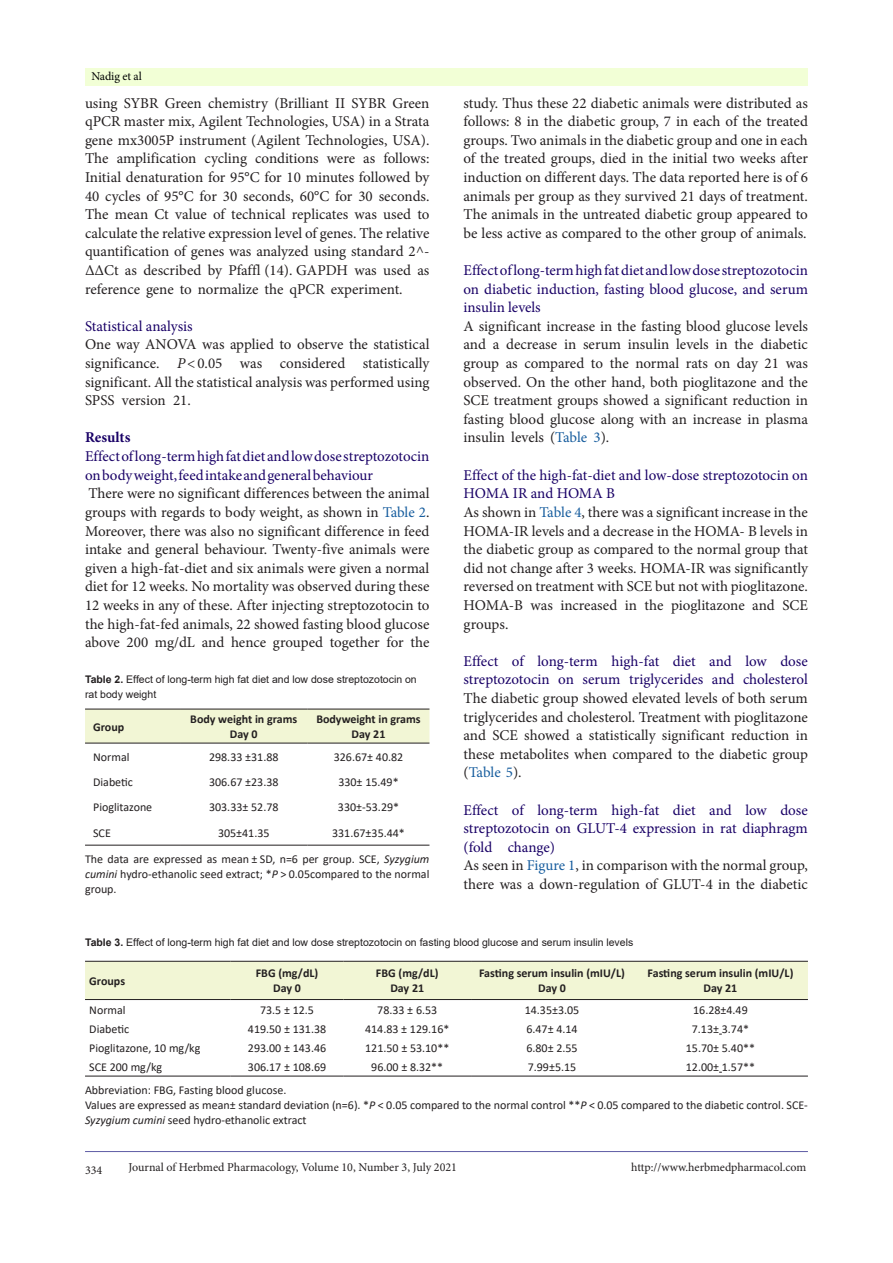
<style>
.page{position:relative;width:893px;height:1263px;background:#fff}
.page>*{position:absolute;margin:0;border:0;box-sizing:border-box;transform-origin:0 0}
.t1{font:15px/18.6px "Minion Pro";color:#231f20;text-align:justify}
.t2{font:15px/18.6px "Minion Pro";color:#190066}
.t3{font:700 15px "Minion Pro";color:#190066}
.t4{font:12px/15px "Calibri";color:#231f20;text-align:justify}
.t5{font:700 12px "Calibri";color:#231f20}
.t6{font:12px "Minion Pro";letter-spacing:-.005em;color:#231f20}
.t7{font:12px "Minion Pro";letter-spacing:-.01em;color:#000001}
.t8{font:10.5px/15px "Arial";color:#231f20}
.s1{font-style:italic}
.s2{color:#175d9e}
.s3{font-weight:700}
</style>
<div class="page">
<hr style="left:85px;top:1151px;width:723px;height:1px;background:#5e5ca5">
<div style="left:85px;top:68px;width:723px;height:17px;background:#f2ffd6"></div>
<div style="left:85px;top:710px;width:344px;height:33px;background:#f2f6d5"></div>
<hr style="left:85px;top:709px;width:95px;height:1px;background:#231f20">
<hr style="left:180px;top:709px;width:128px;height:1px;background:#231f20">
<hr style="left:308px;top:709px;width:121px;height:1px;background:#231f20">
<hr style="left:85px;top:743px;width:95px;height:1px;background:#231f20">
<hr style="left:180px;top:743px;width:128px;height:1px;background:#231f20">
<hr style="left:308px;top:743px;width:121px;height:1px;background:#231f20">
<hr style="left:85px;top:845px;width:95px;height:1px;background:#231f20">
<hr style="left:180px;top:845px;width:128px;height:1px;background:#231f20">
<hr style="left:308px;top:845px;width:121px;height:1px;background:#231f20">
<div style="left:85px;top:962px;width:723px;height:37px;background:#f2f6d5"></div>
<hr style="left:85px;top:961px;width:146px;height:1px;background:#231f20">
<hr style="left:231px;top:961px;width:112px;height:1px;background:#231f20">
<hr style="left:343px;top:961px;width:128px;height:1px;background:#231f20">
<hr style="left:471px;top:961px;width:162px;height:1px;background:#231f20">
<hr style="left:633px;top:961px;width:175px;height:1px;background:#231f20">
<hr style="left:85px;top:999px;width:146px;height:1px;background:#231f20">
<hr style="left:231px;top:999px;width:112px;height:1px;background:#231f20">
<hr style="left:343px;top:999px;width:128px;height:1px;background:#231f20">
<hr style="left:471px;top:999px;width:162px;height:1px;background:#231f20">
<hr style="left:633px;top:999px;width:175px;height:1px;background:#231f20">
<hr style="left:85px;top:1076px;width:146px;height:1px;background:#231f20">
<hr style="left:231px;top:1076px;width:112px;height:1px;background:#231f20">
<hr style="left:343px;top:1076px;width:128px;height:1px;background:#231f20">
<hr style="left:471px;top:1076px;width:162px;height:1px;background:#231f20">
<hr style="left:633px;top:1076px;width:175px;height:1px;background:#231f20">
<p class="t7" style="left:91px;top:68px;width:52px">Nadig et al</p>
<p class="t1" style="left:85px;top:94px;width:346px">using SYBR Green chemistry (Brilliant II SYBR Green qPCR master mix, Agilent Technologies, USA) in a Strata gene mx3005P instrument (Agilent Technologies, USA).<br>The amplification cycling conditions were as follows:<br>Initial denaturation for 95°C for 10 minutes followed by 40 cycles of 95°C for 30 seconds, 60°C for 30 seconds.<br>The mean Ct value of technical replicates was used to calculate the relative expression level of genes. The relative quantification of genes was analyzed using standard 2^- ∆∆Ct as described by Pfaffl (14). GAPDH was used as reference gene to normalize the qPCR experiment.</p>
<p class="t2" style="left:85px;top:317px;width:109px">Statistical analysis</p>
<p class="t1" style="left:85px;top:335px;width:346px">One way ANOVA was applied to observe the statistical significance. <span class="s1">P</span>&lt;0.05 was considered statistically significant. All the statistical analysis was performed using SPSS version 21.</p>
<p class="t3" style="left:85px;top:427px;width:47px">Results</p>
<p class="t2" style="left:85px;top:447px;width:346px">Effect of long-term high fat diet and low dose streptozotocin on body weight, feed intake and general behaviour</p>
<p class="t1" style="left:85px;top:484px;width:346px">There were no significant differences between the animal groups with regards to body weight, as shown in <span class="s2">Table 2</span>.<br>Moreover, there was also no significant difference in feed intake and general behaviour. Twenty-five animals were given a high-fat-diet and six animals were given a normal diet for 12 weeks. No mortality was observed during these 12 weeks in any of these. After injecting streptozotocin to the high-fat-fed animals, 22 showed fasting blood glucose above 200 mg/dL and hence grouped together for the</p>
<p class="t8" style="left:85px;top:672px;width:333px"><span class="s3">Table 2.</span> Effect of long-term high fat diet and low dose streptozotocin on rat body weight</p>
<p class="t5" style="left:93px;top:718px;width:33px">Group</p>
<p class="t5" style="left:190px;top:711px;width:109px">Body weight in grams</p>
<p class="t5" style="left:230px;top:726px;width:29px">Day 0</p>
<p class="t5" style="left:316px;top:711px;width:106px">Bodyweight in grams</p>
<p class="t5" style="left:352px;top:726px;width:35px">Day 21</p>
<p class="t4" style="left:93px;top:749px;width:38px">Normal</p>
<p class="t4" style="left:209px;top:749px;width:71px">298.33 ±31.88</p>
<p class="t4" style="left:334px;top:749px;width:71px">326.67± 40.82</p>
<p class="t4" style="left:93px;top:774px;width:41px">Diabetic</p>
<p class="t4" style="left:209px;top:774px;width:71px">306.67 ±23.38</p>
<p class="t4" style="left:338px;top:774px;width:62px">330± 15.49*</p>
<p class="t4" style="left:93px;top:799px;width:61px">Pioglitazone</p>
<p class="t4" style="left:209px;top:799px;width:71px">303.33± 52.78</p>
<p class="t4" style="left:338px;top:799px;width:63px">330±-53.29*</p>
<p class="t4" style="left:93px;top:825px;width:19px">SCE</p>
<p class="t4" style="left:218px;top:825px;width:53px">305±41.35</p>
<p class="t4" style="left:332px;top:825px;width:74px">331.67±35.44*</p>
<p class="t4" style="left:85px;top:851px;width:346px">The data are expressed as mean ± SD, n=6 per group. SCE, <span class="s1">Syzygium cumini</span> hydro-ethanolic seed extract; *<span class="s1">P</span> &gt; 0.05compared to the normal group.</p>
<p class="t1" style="left:463px;top:94px;width:346px">study. Thus these 22 diabetic animals were distributed as follows: 8 in the diabetic group, 7 in each of the treated groups. Two animals in the diabetic group and one in each of the treated groups, died in the initial two weeks after induction on different days. The data reported here is of 6 animals per group as they survived 21 days of treatment.<br>The animals in the untreated diabetic group appeared to be less active as compared to the other group of animals.</p>
<p class="t2" style="left:463px;top:261px;width:346px;text-align:justify">Effect of long-term high fat diet and low dose streptozotocin on diabetic induction, fasting blood glucose, and serum insulin levels</p>
<p class="t1" style="left:463px;top:317px;width:346px">A significant increase in the fasting blood glucose levels and a decrease in serum insulin levels in the diabetic group as compared to the normal rats on day 21 was observed. On the other hand, both pioglitazone and the SCE treatment groups showed a significant reduction in fasting blood glucose along with an increase in plasma insulin levels (<span class="s2">Table 3</span>).</p>
<p class="t2" style="left:463px;top:466px;width:346px">Effect of the high-fat-diet and low-dose streptozotocin on<br>HOMA IR and HOMA B</p>
<p class="t1" style="left:463px;top:503px;width:346px">As shown in <span class="s2">Table 4</span>, there was a significant increase in the HOMA-IR levels and a decrease in the HOMA- B levels in the diabetic group as compared to the normal group that did not change after 3 weeks. HOMA-IR was significantly reversed on treatment with SCE but not with pioglitazone.<br>HOMA-B was increased in the pioglitazone and SCE groups.</p>
<p class="t2" style="left:463px;top:652px;width:346px">Effect of long-term high-fat diet and low dose streptozotocin on serum triglycerides and cholesterol</p>
<p class="t1" style="left:463px;top:689px;width:346px">The diabetic group showed elevated levels of both serum triglycerides and cholesterol. Treatment with pioglitazone and SCE showed a statistically significant reduction in these metabolites when compared to the diabetic group (<span class="s2">Table 5</span>).</p>
<p class="t2" style="left:463px;top:800px;width:346px;text-align:justify">Effect of long-term high-fat diet and low dose streptozotocin on GLUT-4 expression in rat diaphragm (fold change)</p>
<p class="t1" style="left:463px;top:856px;width:346px">As seen in <span class="s2">Figure 1</span>, in comparison with the normal group, there was a down-regulation of GLUT-4 in the diabetic</p>
<p class="t8" style="left:85px;top:935px;width:550px"><span class="s3">Table 3.</span> Effect of long-term high fat diet and low dose streptozotocin on fasting blood glucose and serum insulin levels</p>
<p class="t5" style="left:89px;top:972px;width:37px">Groups</p>
<p class="t5" style="left:479px;top:965px;width:147px">Fasting serum insulin (mIU/L)</p>
<p class="t5" style="left:538px;top:980px;width:29px">Day 0</p>
<p class="t5" style="left:256px;top:965px;width:64px">FBG (mg/dL)</p>
<p class="t5" style="left:273px;top:980px;width:29px">Day 0</p>
<p class="t5" style="left:376px;top:965px;width:64px">FBG (mg/dL)</p>
<p class="t5" style="left:390px;top:980px;width:35px">Day 21</p>
<p class="t5" style="left:648px;top:965px;width:147px">Fasting serum insulin (mIU/L)</p>
<p class="t5" style="left:703px;top:980px;width:35px">Day 21</p>
<p class="t4" style="left:89px;top:1002px;width:38px">Normal</p>
<p class="t4" style="left:260px;top:1002px;width:55px">73.5 ± 12.5</p>
<p class="t4" style="left:377px;top:1002px;width:62px">78.33 ± 6.53</p>
<p class="t4" style="left:525px;top:1002px;width:56px">14.35±3.05</p>
<p class="t4" style="left:693px;top:1002px;width:56px">16.28±4.49</p>
<p class="t4" style="left:89px;top:1021px;width:41px">Diabetic</p>
<p class="t4" style="left:248px;top:1021px;width:80px">419.50 ± 131.38</p>
<p class="t4" style="left:365px;top:1021px;width:86px">414.83 ± 129.16*</p>
<p class="t4" style="left:526px;top:1021px;width:53px">6.47± 4.14</p>
<p class="t4" style="left:692px;top:1021px;width:59px">7.13± 3.74*</p>
<p class="t4" style="left:89px;top:1040px;width:113px">Pioglitazone, 10 mg/kg</p>
<p class="t4" style="left:248px;top:1040px;width:80px">293.00 ± 143.46</p>
<p class="t4" style="left:365px;top:1040px;width:86px">121.50 ± 53.10**</p>
<p class="t4" style="left:526px;top:1040px;width:53px">6.80± 2.55</p>
<p class="t4" style="left:686px;top:1040px;width:71px">15.70± 5.40**</p>
<p class="t4" style="left:89px;top:1059px;width:74px">SCE 200 mg/kg</p>
<p class="t4" style="left:248px;top:1059px;width:80px">306.17 ± 108.69</p>
<p class="t4" style="left:371px;top:1059px;width:73px">96.00 ± 8.32**</p>
<p class="t4" style="left:528px;top:1059px;width:50px">7.99±5.15</p>
<p class="t4" style="left:686px;top:1059px;width:71px">12.00± 1.57**</p>
<p class="t4" style="left:85px;top:1082px;width:203px">Abbreviation: FBG, Fasting blood glucose.</p>
<p class="t4" style="left:85px;top:1097px;width:724px">Values are expressed as mean± standard deviation (n=6). *<span class="s1">P</span> &lt; 0.05 compared to the normal control **<span class="s1">P</span> &lt; 0.05 compared to the diabetic control. SCE-<br><span class="s1">Syzygium cumini</span> seed hydro-ethanolic extract</p>
<p class="t6" style="left:85px;top:1162px;width:19px">334</p>
<p class="t6" style="left:128px;top:1159px;width:330px">Journal of Herbmed Pharmacology, Volume 10, Number 3, July 2021</p>
<p class="t6" style="left:631px;top:1159px;width:177px">http://www.herbmedpharmacol.com</p>
</div>
